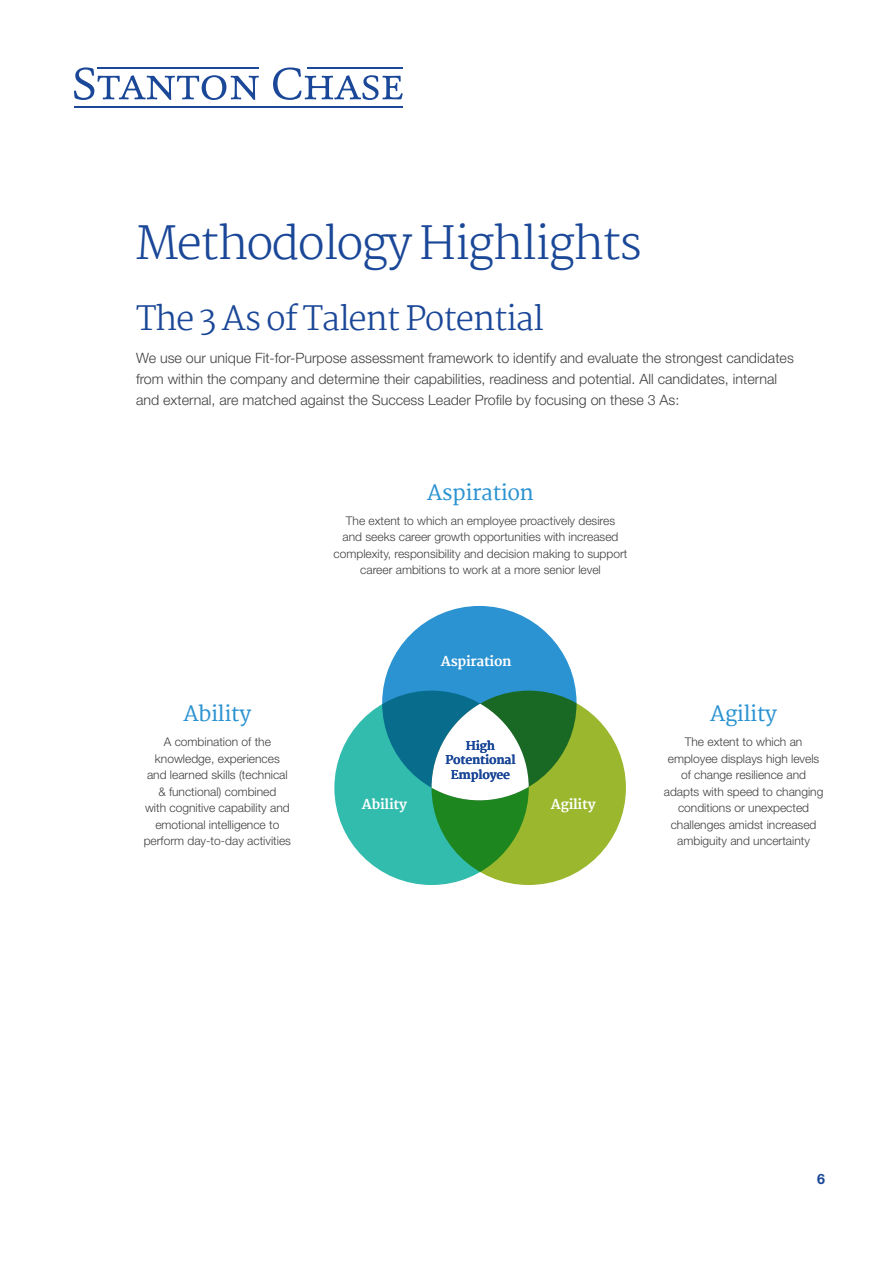
<style>
.page{position:relative;width:893px;height:1263px;background:#fff}
.page>*{position:absolute;margin:0;border:0;box-sizing:border-box;transform-origin:0 0}
.t1{font:200 45px "Martel";letter-spacing:-.04em;color:#1a4797}
.t2{font:300 33px "Martel";letter-spacing:-.04em;color:#1a4797}
.t3{font:600 21px "Martel";letter-spacing:-.02em;color:#2b93d1}
.t4{font:300 14.25px/21px "Helvetica Neue LT Pro";color:#414042}
.t5{font:700 14.25px "Helvetica Neue LT Pro";color:#1a4797}
.t6{font:800 13.5px "Martel";letter-spacing:-.02em;color:#fff}
.t7{font:300 12px/16.5px "Helvetica Neue LT Pro";color:#414042;text-align:center}
.t8{font:800 12px/14.4px "Martel";letter-spacing:-.02em;color:#1a4797;text-align:center}
</style>
<div class="page">
<svg style="left:74px;top:67px;width:185px;height:33px"></svg>
<svg style="left:273px;top:67px;width:130px;height:33px"></svg>
<hr style="left:74px;top:106px;width:329px;height:2px;background:#1a4797">
<hr style="left:98px;top:67px;width:161px;height:2px;background:#1a4797">
<hr style="left:307px;top:67px;width:95px;height:2px;background:#1a4797">
<div style="left:432px;top:691px;width:194px;height:194px;background:#9ab72d;border-radius:50%"></div>
<svg style="left:382px;top:606px;width:195px;height:194px;background:#288aab"></svg>
<svg style="left:334px;top:691px;width:195px;height:194px;background:#27a288"></svg>
<svg style="left:432px;top:704px;width:97px;height:96px;background:#b9d4cb"></svg>
<h1 class="t1" style="left:135px;top:217px;width:509px">Methodology Highlights</h1>
<h2 class="t2" style="left:136px;top:299px;width:409px">The 3 As of Talent Potential</h2>
<p class="t4" style="left:136px;top:347px;width:659px">We use our unique Fit-for-Purpose assessment framework to identify and evaluate the strongest candidates from within the company and determine their capabilities, readiness and potential. All candidates, internal and external, are matched against the Success Leader Profile by focusing on these 3 As:</p>
<h3 class="t3" style="left:427px;top:480px;width:108px">Aspiration</h3>
<p class="t7" style="left:334px;top:512px;width:295px">The extent to which an employee proactively desires<br>and seeks career growth opportunities with increased complexity, responsibility and decision making to support career ambitions to work at a more senior level</p>
<h3 class="t3" style="left:184px;top:702px;width:69px">Ability</h3>
<p class="t7" style="left:144px;top:733px;width:149px">A combination of the knowledge, experiences and learned skills (technical &amp; functional) combined<br>with cognitive capability and emotional intelligence to perform day-to-day activities</p>
<p class="t6" style="left:362px;top:796px;width:47px">Ability</p>
<p class="t6" style="left:441px;top:653px;width:72px">Aspiration</p>
<p class="t8" style="left:445px;top:738px;width:72px">High<br>Potentional<br>Employee</p>
<p class="t6" style="left:551px;top:796px;width:46px">Agility</p>
<h3 class="t3" style="left:710px;top:702px;width:68px">Agility</h3>
<p class="t7" style="left:664px;top:733px;width:161px">The extent to which an employee displays high levels of change resilience and adapts with speed to changing conditions or unexpected challenges amidst increased ambiguity and uncertainty</p>
<p class="t5" style="left:817px;top:1170px;width:9px">6</p>
</div>
